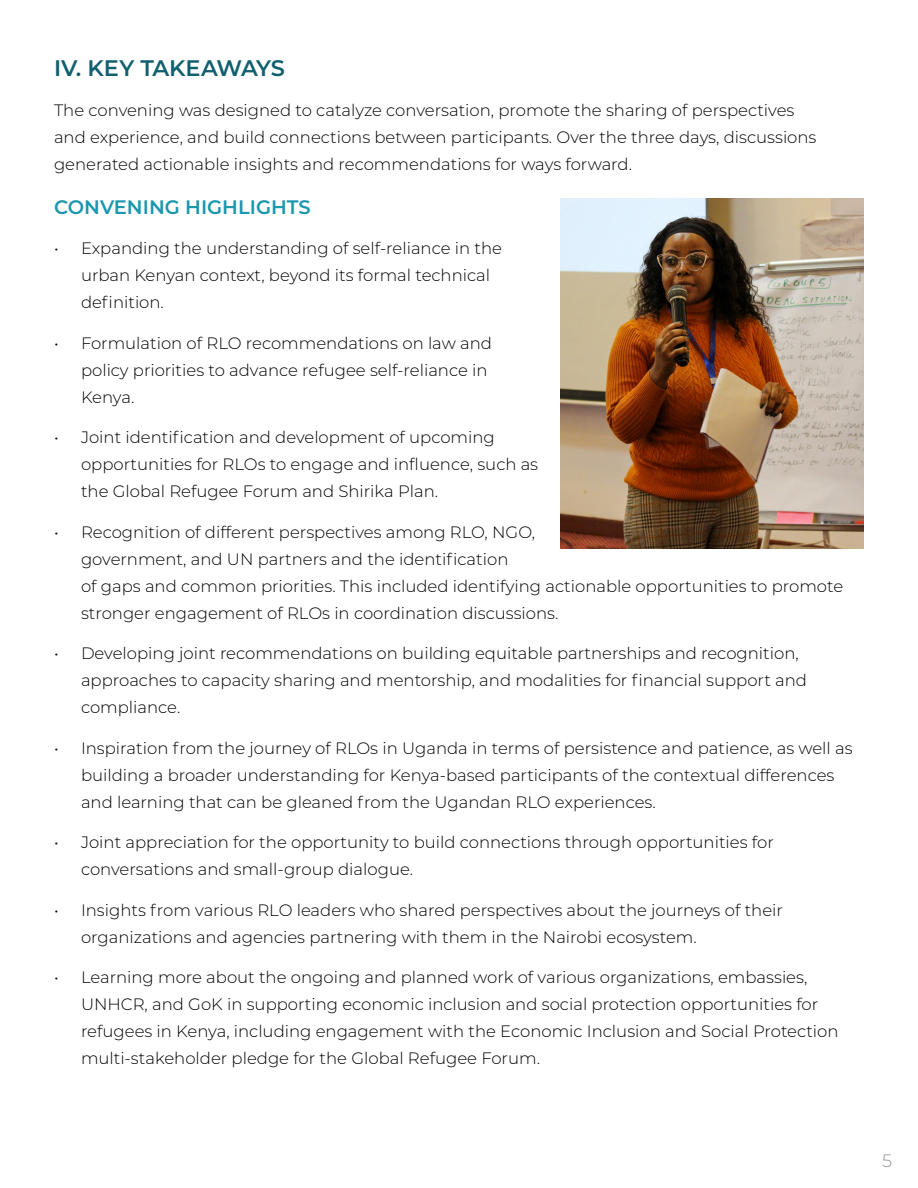
<style>
.page{position:relative;width:918px;height:1188px;background:#fff}
.page>*{position:absolute;margin:0;border:0;box-sizing:border-box;transform-origin:0 0}
.Cover_Title_white{font:600 22.5px "Montserrat";letter-spacing:-.005em;color:#11606e}
.Cover_Title_white-2{font:600 19.5px "Montserrat";color:#1b97ae}
.t1{font:300 18px "Montserrat";color:#919396}
.Cover_Title_white-3{font:300 16.5px/27px "Montserrat";color:#000}
</style>
<div class="page">
<img style="left:561px;top:199px;width:303px;height:350px">
<p class="Cover_Title_white" style="left:54px;top:52px;width:232px">IV. KEY TAKEAWAYS</p>
<p class="Cover_Title_white-3" style="left:54px;top:96px;width:764px">The convening was designed to catalyze conversation, promote the sharing of perspectives and experience, and build connections between participants. Over the three days, discussions generated actionable insights and recommendations for ways forward.</p>
<p class="Cover_Title_white-2" style="left:54px;top:193px;width:258px">CONVENING HIGHLIGHTS</p>
<p class="Cover_Title_white-3" style="left:81px;top:234px;width:423px;text-indent:-27px">• Expanding the understanding of self-reliance in the urban Kenyan context, beyond its formal technical definition.</p>
<p class="Cover_Title_white-3" style="left:81px;top:329px;width:413px;text-indent:-27px">• Formulation of RLO recommendations on law and policy priorities to advance refugee self-reliance in<br>Kenya.</p>
<p class="Cover_Title_white-3" style="left:81px;top:423px;width:459px;text-indent:-27px">• Joint identification and development of upcoming opportunities for RLOs to engage and influence, such as the Global Refugee Forum and Shirika Plan.</p>
<p class="Cover_Title_white-3" style="left:81px;top:518px;width:764px;text-indent:-27px">• Recognition of different perspectives among RLO, NGO,<br>government, and UN partners and the identification<br>of gaps and common priorities. This included identifying actionable opportunities to promote stronger engagement of RLOs in coordination discussions.</p>
<p class="Cover_Title_white-3" style="left:81px;top:639px;width:728px;text-indent:-27px">• Developing joint recommendations on building equitable partnerships and recognition, approaches to capacity sharing and mentorship, and modalities for financial support and compliance.</p>
<p class="Cover_Title_white-3" style="left:81px;top:734px;width:773px;text-indent:-27px">• Inspiration from the journey of RLOs in Uganda in terms of persistence and patience, as well as building a broader understanding for Kenya-based participants of the contextual differences and learning that can be gleaned from the Ugandan RLO experiences.</p>
<p class="Cover_Title_white-3" style="left:81px;top:828px;width:694px;text-indent:-27px">• Joint appreciation for the opportunity to build connections through opportunities for conversations and small-group dialogue.</p>
<p class="Cover_Title_white-3" style="left:81px;top:896px;width:704px;text-indent:-27px">• Insights from various RLO leaders who shared perspectives about the journeys of their organizations and agencies partnering with them in the Nairobi ecosystem.</p>
<p class="Cover_Title_white-3" style="left:81px;top:963px;width:759px;text-indent:-27px">• Learning more about the ongoing and planned work of various organizations, embassies, UNHCR, and GoK in supporting economic inclusion and social protection opportunities for refugees in Kenya, including engagement with the Economic Inclusion and Social Protection multi-stakeholder pledge for the Global Refugee Forum.</p>
<p class="t1" style="left:882px;top:1148px;width:12px">5</p>
</div>
